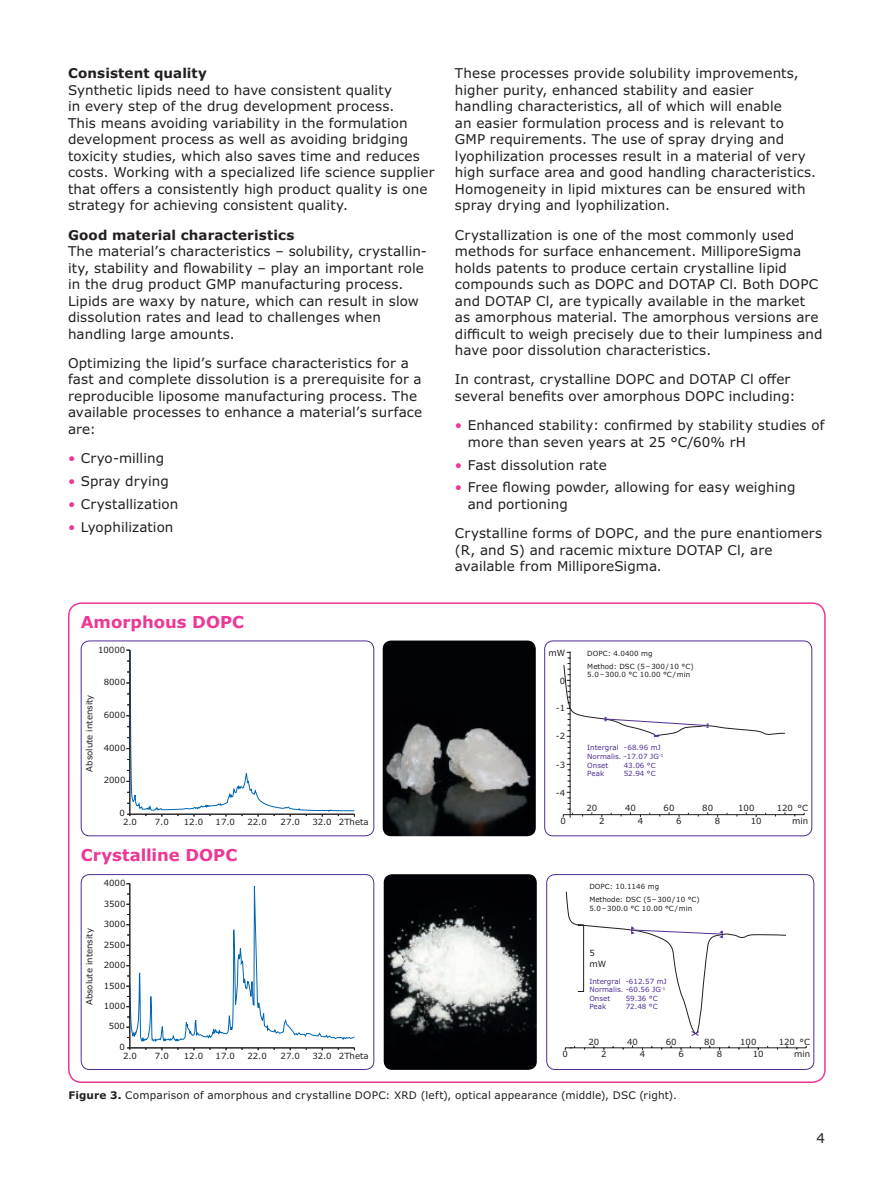
<style>
.page{position:relative;width:893px;height:1191px;background:#fff}
.page>*{position:absolute;margin:0;border:0;box-sizing:border-box;transform-origin:0 0}
.t1{font:700 16.5px "Verdana Pro";color:#ed3896}
.t2{font:13.5px/16.5px "Verdana Pro";letter-spacing:.005em;color:#231f20}
.t3{font:700 13.5px "Verdana Pro";letter-spacing:.01em;color:#231f20}
.t4{font:10.5px "Verdana Pro";letter-spacing:.015em;color:#231f20}
.t5{font:8.55px/12.6px "Verdana Pro";color:#231f20;text-align:right}
.t6{font:7.2px/8.6px "Verdana Pro";color:#502e92}
.t7{font:7.2px/12.6px "Verdana Pro";color:#231f20}
.s1{color:#ed3896}
.s2{font-weight:700}
</style>
<div class="page">
<img style="left:383px;top:640px;width:153px;height:196px">
<img style="left:384px;top:874px;width:153px;height:195px">
<hr style="left:570px;top:651px;width:1px;height:166px;background:#231f20">
<svg style="left:563px;top:652px;width:223px;height:165px"></svg>
<hr style="left:563px;top:814px;width:241px;height:1px;background:#231f20">
<div style="left:544px;top:640px;width:268px;height:196px;border:1px solid #502e92;border-radius:9px"></div>
<svg style="left:566px;top:891px;width:220px;height:145px"></svg>
<hr style="left:565px;top:1047px;width:241px;height:1px;background:#231f20">
<svg style="left:565px;top:1046px;width:10px;height:4px"></svg>
<div style="left:546px;top:874px;width:268px;height:195px;border:1px solid #502e92;border-radius:9px"></div>
<svg style="left:126px;top:650px;width:229px;height:166px"></svg>
<div style="left:81px;top:640px;width:293px;height:196px;border:1px solid #502e92;border-radius:9px"></div>
<svg style="left:126px;top:883px;width:229px;height:167px"></svg>
<div style="left:81px;top:874px;width:293px;height:195px;border:1px solid #502e92;border-radius:9px"></div>
<p class="t3" style="left:68px;top:65px;width:140px">Consistent quality</p>
<p class="t2" style="left:68px;top:82px;width:368px">Synthetic lipids need to have consistent quality<br>in every step of the drug development process.<br>This means avoiding variability in the formulation development process as well as avoiding bridging toxicity studies, which also saves time and reduces costs. Working with a specialized life science supplier that offers a consistently high product quality is one strategy for achieving consistent quality.</p>
<p class="t3" style="left:68px;top:226px;width:228px">Good material characteristics</p>
<p class="t2" style="left:68px;top:243px;width:358px">The material’s characteristics – solubility, crystallin&shy;ity, stability and flowability – play an important role in the drug product GMP manufacturing process.<br>Lipids are waxy by nature, which can result in slow dissolution rates and lead to challenges when handling large amounts.</p>
<p class="t2" style="left:68px;top:355px;width:356px">Optimizing the lipid’s surface characteristics for a fast and complete dissolution is a prerequisite for a reproducible liposome manufacturing process. The available processes to enhance a material’s surface are:</p>
<p class="t2" style="left:68px;top:450px;width:98px"><span class="s1">•</span> Cryo-milling</p>
<p class="t2" style="left:68px;top:473px;width:102px"><span class="s1">•</span> Spray drying</p>
<p class="t2" style="left:68px;top:496px;width:112px"><span class="s1">•</span> Crystallization</p>
<p class="t2" style="left:68px;top:519px;width:107px"><span class="s1">•</span> Lyophilization</p>
<p class="t1" style="left:81px;top:611px;width:165px">Amorphous DOPC</p>
<p class="t5" style="left:98px;top:643px;width:29px">10000</p>
<p class="t5" style="left:83px;top:771px;width:78px;rotate:-90deg">Absolute intensity</p>
<p class="t5" style="left:104px;top:676px;width:23px">8000</p>
<p class="t5" style="left:104px;top:709px;width:23px">6000</p>
<p class="t5" style="left:104px;top:741px;width:23px">4000</p>
<p class="t5" style="left:104px;top:774px;width:23px">2000</p>
<p class="t5" style="left:120px;top:807px;width:7px">0</p>
<p class="t5" style="left:123px;top:815px;width:15px">2.0</p>
<p class="t5" style="left:155px;top:815px;width:15px">7.0</p>
<p class="t5" style="left:184px;top:815px;width:21px">12.0</p>
<p class="t5" style="left:216px;top:815px;width:21px">17.0</p>
<p class="t5" style="left:247px;top:815px;width:21px">22.0</p>
<p class="t5" style="left:281px;top:815px;width:21px">27.0</p>
<p class="t5" style="left:312px;top:815px;width:58px">32.0 2Theta</p>
<p class="t1" style="left:81px;top:844px;width:158px">Crystalline DOPC</p>
<p class="t5" style="left:83px;top:1005px;width:78px;rotate:-90deg">Absolute intensity</p>
<p class="t5" style="left:104px;top:877px;width:23px">4000</p>
<p class="t5" style="left:104px;top:897px;width:23px">3500</p>
<p class="t5" style="left:104px;top:918px;width:23px">3000</p>
<p class="t5" style="left:104px;top:938px;width:23px">2500</p>
<p class="t5" style="left:104px;top:958px;width:23px">2000</p>
<p class="t5" style="left:104px;top:979px;width:23px">1500</p>
<p class="t5" style="left:104px;top:999px;width:23px">1000</p>
<p class="t5" style="left:109px;top:1020px;width:18px">500</p>
<p class="t5" style="left:120px;top:1040px;width:7px">0</p>
<p class="t5" style="left:123px;top:1049px;width:15px">2.0</p>
<p class="t5" style="left:155px;top:1049px;width:15px">7.0</p>
<p class="t5" style="left:184px;top:1049px;width:21px">12.0</p>
<p class="t5" style="left:216px;top:1049px;width:21px">17.0</p>
<p class="t5" style="left:247px;top:1049px;width:21px">22.0</p>
<p class="t5" style="left:281px;top:1049px;width:21px">27.0</p>
<p class="t5" style="left:312px;top:1049px;width:58px">32.0 2Theta</p>
<p class="t2" style="left:455px;top:65px;width:363px">These processes provide solubility improvements, higher purity, enhanced stability and easier<br>handling characteristics, all of which will enable<br>an easier formulation process and is relevant to GMP requirements. The use of spray drying and lyophilization processes result in a material of very high surface area and good handling characteristics.<br>Homogeneity in lipid mixtures can be ensured with spray drying and lyophilization.</p>
<p class="t2" style="left:455px;top:227px;width:369px">Crystallization is one of the most commonly used methods for surface enhancement. MilliporeSigma holds patents to produce certain crystalline lipid compounds such as DOPC and DOTAP Cl. Both DOPC and DOTAP Cl, are typically available in the market as amorphous material. The amorphous versions are difficult to weigh precisely due to their lumpiness and have poor dissolution characteristics.</p>
<p class="t2" style="left:455px;top:371px;width:342px">In contrast, crystalline DOPC and DOTAP Cl offer several benefits over amorphous DOPC including:</p>
<p class="t2" style="left:468px;top:417px;width:358px;text-indent:-13px"><span class="s1">•</span> Enhanced stability: confirmed by stability studies of more than seven years at 25 °C/60% rH</p>
<p class="t2" style="left:455px;top:456px;width:153px"><span class="s1">•</span> Fast dissolution rate</p>
<p class="t2" style="left:468px;top:479px;width:329px;text-indent:-13px"><span class="s1">•</span> Free flowing powder, allowing for easy weighing and portioning</p>
<p class="t2" style="left:455px;top:525px;width:369px">Crystalline forms of DOPC, and the pure enantiomers (R, and S) and racemic mixture DOTAP Cl, are available from MilliporeSigma.</p>
<p class="t5" style="left:548px;top:646px;width:18px">mW</p>
<p class="t5" style="left:560px;top:674px;width:7px">0</p>
<p class="t5" style="left:556px;top:701px;width:11px">-1</p>
<p class="t5" style="left:556px;top:729px;width:11px">-2</p>
<p class="t5" style="left:556px;top:758px;width:11px">-3</p>
<p class="t5" style="left:556px;top:786px;width:11px">-4</p>
<p class="t7" style="left:587px;top:647px;width:108px">DOPC: 4.0400 mg<br>Method: DSC (5 – 300 / 10 °C)</p>
<p class="t7" style="left:587px;top:668px;width:105px">5.0 – 300.0 °C 10.00 °C / min</p>
<p class="t6" style="left:587px;top:743px;width:78px">Intergral -68.96 mJ<br>Normalis. -17.07 JG<sup>-1<br></sup>Onset</p>
<p class="t6" style="left:624px;top:760px;width:34px">43.06 °C</p>
<p class="t6" style="left:587px;top:769px;width:18px">Peak</p>
<p class="t6" style="left:624px;top:769px;width:34px">52.94 °C</p>
<p class="t5" style="left:586px;top:802px;width:12px">20</p>
<p class="t5" style="left:625px;top:802px;width:12px">40</p>
<p class="t5" style="left:664px;top:802px;width:12px">60</p>
<p class="t5" style="left:702px;top:802px;width:12px">80</p>
<p class="t5" style="left:738px;top:802px;width:18px">100</p>
<p class="t5" style="left:777px;top:802px;width:33px">120 °C min</p>
<p class="t5" style="left:560px;top:814px;width:7px">0</p>
<p class="t5" style="left:599px;top:814px;width:7px">2</p>
<p class="t5" style="left:638px;top:814px;width:7px">4</p>
<p class="t5" style="left:676px;top:814px;width:7px">6</p>
<p class="t5" style="left:715px;top:814px;width:7px">8</p>
<p class="t5" style="left:751px;top:814px;width:12px">10</p>
<p class="t7" style="left:589px;top:880px;width:112px">DOPC: 10.1146 mg<br>Methode: DSC (5 – 300 / 10 °C)</p>
<p class="t7" style="left:589px;top:901px;width:105px">5.0 – 300.0 °C 10.00 °C / min</p>
<p class="t5" style="left:589px;top:948px;width:18px;line-height:10.2px;text-align:left">5 mW</p>
<p class="t6" style="left:589px;top:976px;width:79px">Intergral -612.57 mJ<br>Normalis. -60.56 JG<sup>-1<br></sup>Onset</p>
<p class="t6" style="left:626px;top:994px;width:34px">59.36 °C</p>
<p class="t6" style="left:589px;top:1002px;width:18px">Peak</p>
<p class="t6" style="left:626px;top:1002px;width:34px">72.48 °C</p>
<p class="t5" style="left:588px;top:1035px;width:12px">20</p>
<p class="t5" style="left:627px;top:1035px;width:12px">40</p>
<p class="t5" style="left:666px;top:1035px;width:12px">60</p>
<p class="t5" style="left:704px;top:1035px;width:12px">80</p>
<p class="t5" style="left:740px;top:1035px;width:18px">100</p>
<p class="t5" style="left:562px;top:1047px;width:7px">0</p>
<p class="t5" style="left:601px;top:1047px;width:7px">2</p>
<p class="t5" style="left:640px;top:1047px;width:7px">4</p>
<p class="t5" style="left:678px;top:1047px;width:7px">6</p>
<p class="t5" style="left:717px;top:1047px;width:7px">8</p>
<p class="t5" style="left:753px;top:1047px;width:12px">10</p>
<p class="t5" style="left:779px;top:1035px;width:33px">120 °C min</p>
<p class="t4" style="left:68px;top:1088px;width:610px"><span class="s2">Figure 3.</span> Comparison of amorphous and crystalline DOPC: XRD (left), optical appearance (middle), DSC (right).</p>
<p class="t2" style="left:816px;top:1129px;width:10px">4</p>
</div>
